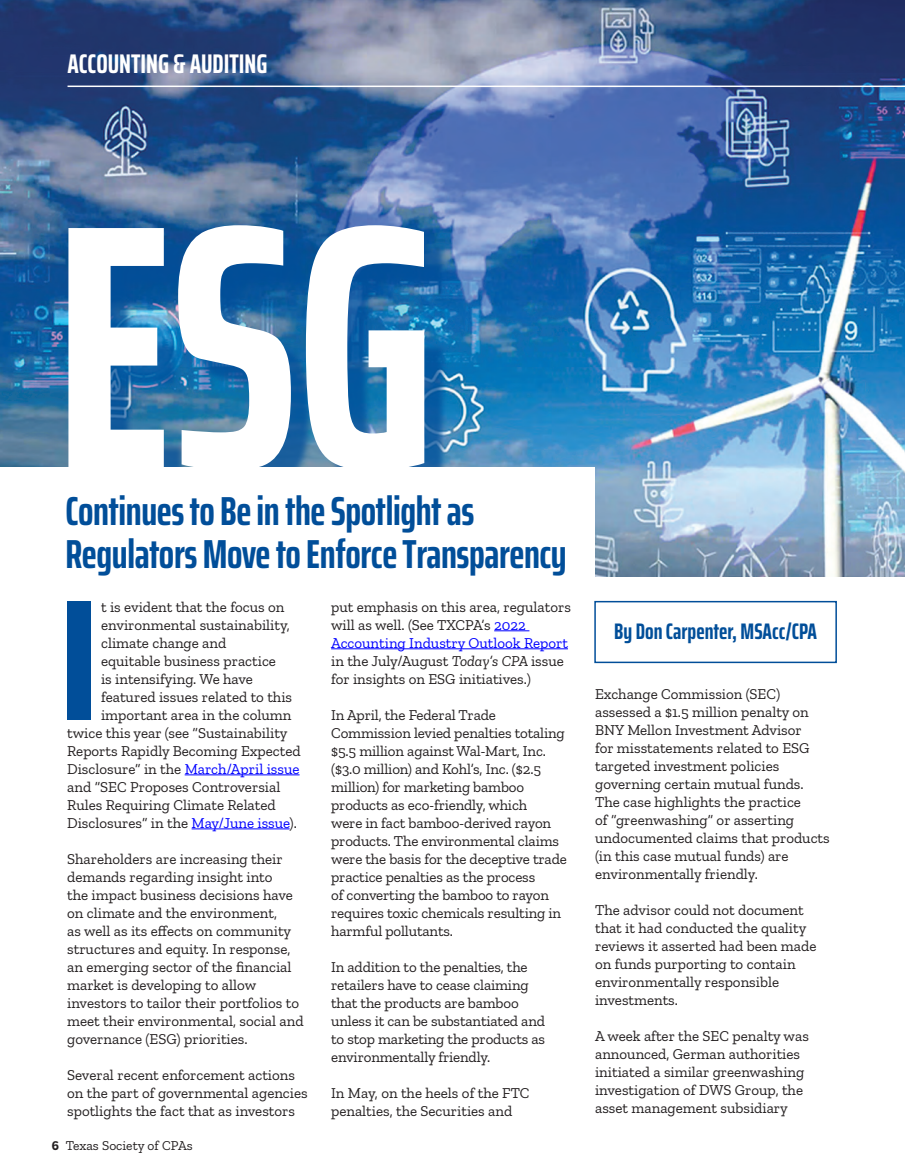
<style>
.page{position:relative;width:905px;height:1175px;background:#fff}
.page>*{position:absolute;margin:0;border:0;box-sizing:border-box;transform-origin:0 0}
.t1{font:700 extra-condensed 348px "Saira";color:#fff}
.t2{font:800 extra-condensed 172.05px "Saira";color:#014e99}
.t3{font:700 extra-condensed 40.5px/43.5px "Saira";letter-spacing:-.01em;color:#014e99}
.t4{font:700 extra-condensed 27px "Saira";color:#fff}
.t5{font:700 extra-condensed 22.5px "Saira";color:#014e99}
.t6{font:15px/18px "Zilla Slab";color:#231f20}
.t7{font:13.5px "Zilla Slab";color:#231f20}
.s1{color:#00f}
.s2{font-weight:700}
.s3{font-style:italic}
</style>
<div class="page">
<hr style="left:185px;top:774px;width:114px;height:1px;background:#00f">
<hr style="left:191px;top:828px;width:98px;height:1px;background:#00f">
<hr style="left:494px;top:630px;width:35px;height:1px;background:#00f">
<hr style="left:331px;top:648px;width:237px;height:1px;background:#00f">
<img style="left:0;top:0;width:904px;height:576px">
<hr style="left:68px;top:86px;width:836px;height:1px;background:#fff">
<div style="left:594px;top:601px;width:242px;height:62px;border:2px solid #014e99"></div>
<div style="left:79px;top:236px;width:369px;height:257px;background:#014e99;opacity:.75"></div>
<div style="left:0;top:467px;width:594px;height:121px;background:#fff"></div>
<h3 class="t4" style="left:68px;top:43px;width:201px">ACCOUNTING &amp; AUDITING</h3>
<h1 class="t1" style="left:53px;top:82px;width:385px">ESG</h1>
<h3 class="t3" style="left:65px;top:488px;width:503px">Continues to Be in the Spotlightas<br>Regulators Move to Enforce Transparency</h3>
<h2 class="t2" style="left:60px;top:528px;width:39px">I</h2>
<p class="t6" style="left:101px;top:598px;width:185px">t is evident that the focus on</p>
<p class="t6" style="left:101px;top:616px;width:190px">environmental sustainability,</p>
<p class="t6" style="left:101px;top:634px;width:127px">climate change and</p>
<p class="t6" style="left:101px;top:652px;width:176px">equitable business practice</p>
<p class="t6" style="left:101px;top:670px;width:153px">is intensifying. We have</p>
<p class="t6" style="left:101px;top:688px;width:192px">featured issues related to this</p>
<p class="t6" style="left:101px;top:706px;width:192px">important area in the column</p>
<p class="t6" style="left:67px;top:724px;width:222px">twice this year (see “Sustainability</p>
<p class="t6" style="left:67px;top:742px;width:235px">Reports Rapidly Becoming Expected</p>
<p class="t6" style="left:67px;top:760px;width:234px">Disclosure” in the <span class="s1">March/April issue</span></p>
<p class="t6" style="left:67px;top:778px;width:215px">and “SEC Proposes Controversial</p>
<p class="t6" style="left:67px;top:796px;width:210px">Rules Requiring Climate Related</p>
<p class="t6" style="left:67px;top:814px;width:231px">Disclosures” in the <span class="s1">May/June issue</span>).</p>
<p class="t6" style="left:67px;top:850px;width:238px">Shareholders are increasing their demands regarding insight into<br>the impact business decisions have on climate and the environment,<br>as well as its effects on community structures and equity. In response, an emerging sector of the financial market is developing to allow investors to tailor their portfolios to meet their environmental, social and governance (ESG) priorities.</p>
<p class="t6" style="left:67px;top:1066px;width:242px">Several recent enforcement actions on the part of governmental agencies spotlights the fact that as investors</p>
<p class="t7" style="left:52px;top:1137px;width:142px"><span class="s2">6</span> Texas Society of CPAs</p>
<p class="t6" style="left:331px;top:598px;width:241px">put emphasis on this area, regulators will as well. (See TXCPA’s <span class="s1">2022<br>Accounting Industry Outlook Report </span>in the July/August <span class="s3">Today’s CPA</span> issue for insights on ESG initiatives.)</p>
<p class="t6" style="left:331px;top:706px;width:237px">In April, the Federal Trade Commission levied penalties totaling $5.5 million against Wal-Mart, Inc. ($3.0 million) and Kohl’s, Inc. ($2.5 million) for marketing bamboo products as eco-friendly, which<br>were in fact bamboo-derived rayon products. The environmental claims were the basis for the deceptive trade practice penalties as the process<br>of converting the bamboo to rayon requires toxic chemicals resulting in harmful pollutants.</p>
<p class="t6" style="left:331px;top:958px;width:215px">In addition to the penalties, the retailers have to cease claiming that the products are bamboo unless it can be substantiated and to stop marketing the products as environmentally friendly.</p>
<p class="t6" style="left:331px;top:1084px;width:200px">In May, on the heels of the FTC penalties, the Securities and</p>
<h3 class="t5" style="left:614px;top:613px;width:204px">By Don Carpenter, MSAcc/CPA</h3>
<p class="t6" style="left:595px;top:685px;width:236px">Exchange Commission (SEC) assessed a $1.5 million penalty on<br>BNY Mellon Investment Advisor<br>for misstatements related to ESG targeted investment policies governing certain mutual funds.<br>The case highlights the practice<br>of “greenwashing” or asserting undocumented claims that products (in this case mutual funds) are environmentally friendly.</p>
<p class="t6" style="left:595px;top:901px;width:223px">The advisor could not document that it had conducted the quality reviews it asserted had been made on funds purporting to contain environmentally responsible investments.</p>
<p class="t6" style="left:595px;top:1027px;width:215px">A week after the SEC penalty was announced, German authorities initiated a similar greenwashing investigation of DWS Group, the asset management subsidiary</p>
</div>
